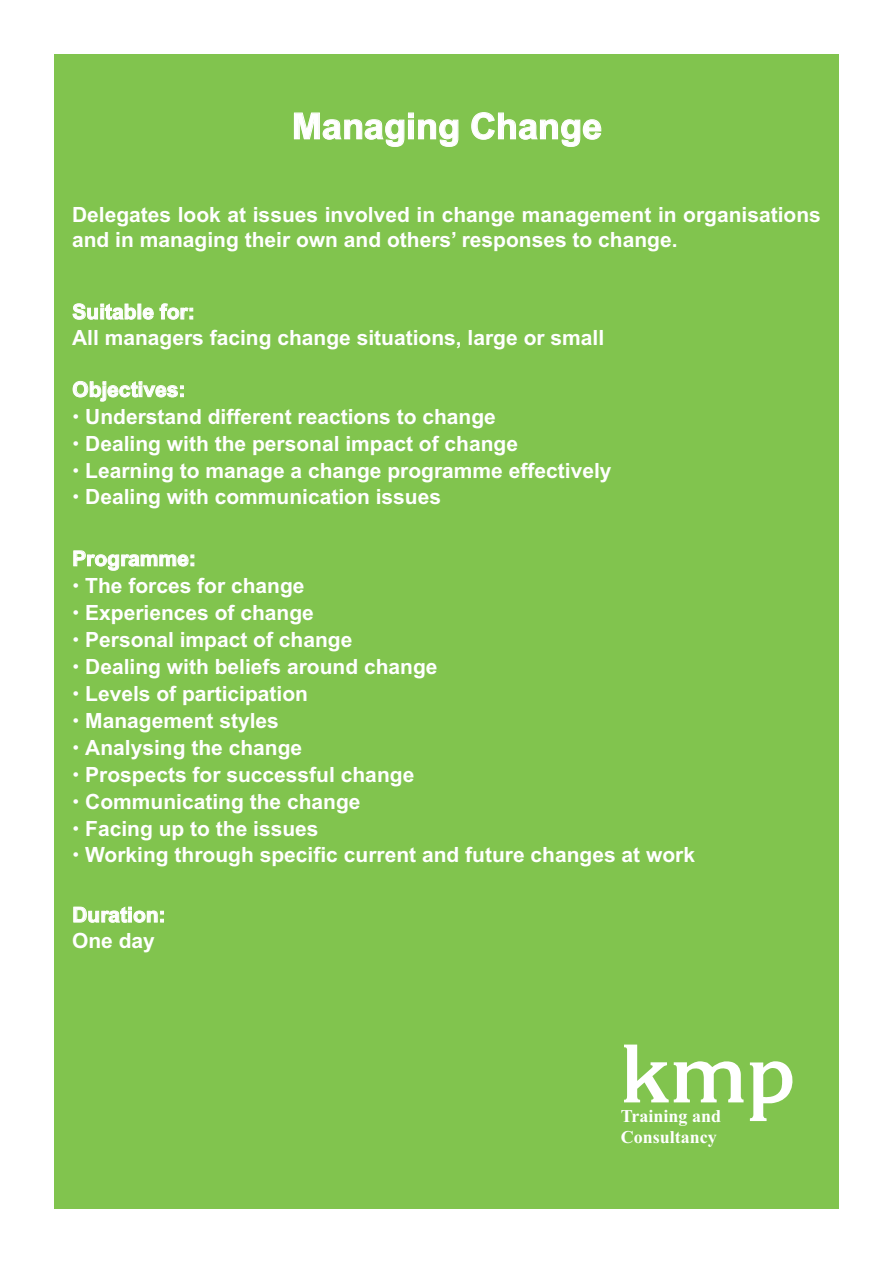
<style>
.page{position:relative;width:893px;height:1263px;background:#fff}
.page>*{position:absolute;margin:0;border:0;box-sizing:border-box;transform-origin:0 0}
.t1{font:700 81px "Krone";color:#fff}
.t2{font:700 36px "Arial";letter-spacing:.005em;color:#fff}
.t3{font:700 21px/25.5px "Arial";color:#fff}
.t4{font:700 18px/21.6px "Times New Roman";color:#fff}
.s1{font-family:"Helvetica"}
</style>
<div class="page">
<div style="left:54px;top:54px;width:785px;height:1155px;background:#81c44e"></div>
<h2 class="t2" style="left:292px;top:105px;width:312px">Managing Change</h2>
<p class="t3" style="left:72px;top:202px;width:750px">Delegates look at issues involved in change management in organisations and in managing their own and others’ responses to change.</p>
<p class="t3" style="left:72px;top:299px;width:534px">Suitable for:<br>All managers facing change situations, large or small</p>
<p class="t3" style="left:72px;top:377px;width:115px">Objectives:</p>
<p class="t3" style="left:72px;top:404px;width:425px"><span class="s1">•</span> Understand different reactions to change</p>
<p class="t3" style="left:72px;top:431px;width:448px"><span class="s1">•</span> Dealing with the personal impact of change</p>
<p class="t3" style="left:72px;top:458px;width:541px"><span class="s1">•</span> Learning to manage a change programme effectively</p>
<p class="t3" style="left:72px;top:483px;width:371px"><span class="s1">•</span> Dealing with communication issues</p>
<p class="t3" style="left:72px;top:546px;width:125px">Programme:</p>
<p class="t3" style="left:72px;top:573px;width:234px"><span class="s1">•</span> The forces for change</p>
<p class="t3" style="left:72px;top:600px;width:243px"><span class="s1">•</span> Experiences of change</p>
<p class="t3" style="left:72px;top:627px;width:282px"><span class="s1">•</span> Personal impact of change</p>
<p class="t3" style="left:72px;top:654px;width:367px"><span class="s1">•</span> Dealing with beliefs around change</p>
<p class="t3" style="left:72px;top:681px;width:238px"><span class="s1">•</span> Levels of participation</p>
<p class="t3" style="left:72px;top:708px;width:208px"><span class="s1">•</span> Management styles</p>
<p class="t3" style="left:72px;top:735px;width:232px"><span class="s1">•</span> Analysing the change</p>
<p class="t3" style="left:72px;top:762px;width:344px"><span class="s1">•</span> Prospects for successful change</p>
<p class="t3" style="left:72px;top:789px;width:290px"><span class="s1">•</span> Communicating the change</p>
<p class="t3" style="left:72px;top:816px;width:248px"><span class="s1">•</span> Facing up to the issues</p>
<p class="t3" style="left:72px;top:842px;width:625px"><span class="s1">•</span> Working through specific current and future changes at work</p>
<p class="t3" style="left:72px;top:902px;width:95px">Duration:<br>One day</p>
<h1 class="t1" style="left:621px;top:1027px;width:177px">kmp</h1>
<p class="t4" style="left:621px;top:1105px;width:102px">Training and<br>Consultancy</p>
</div>
